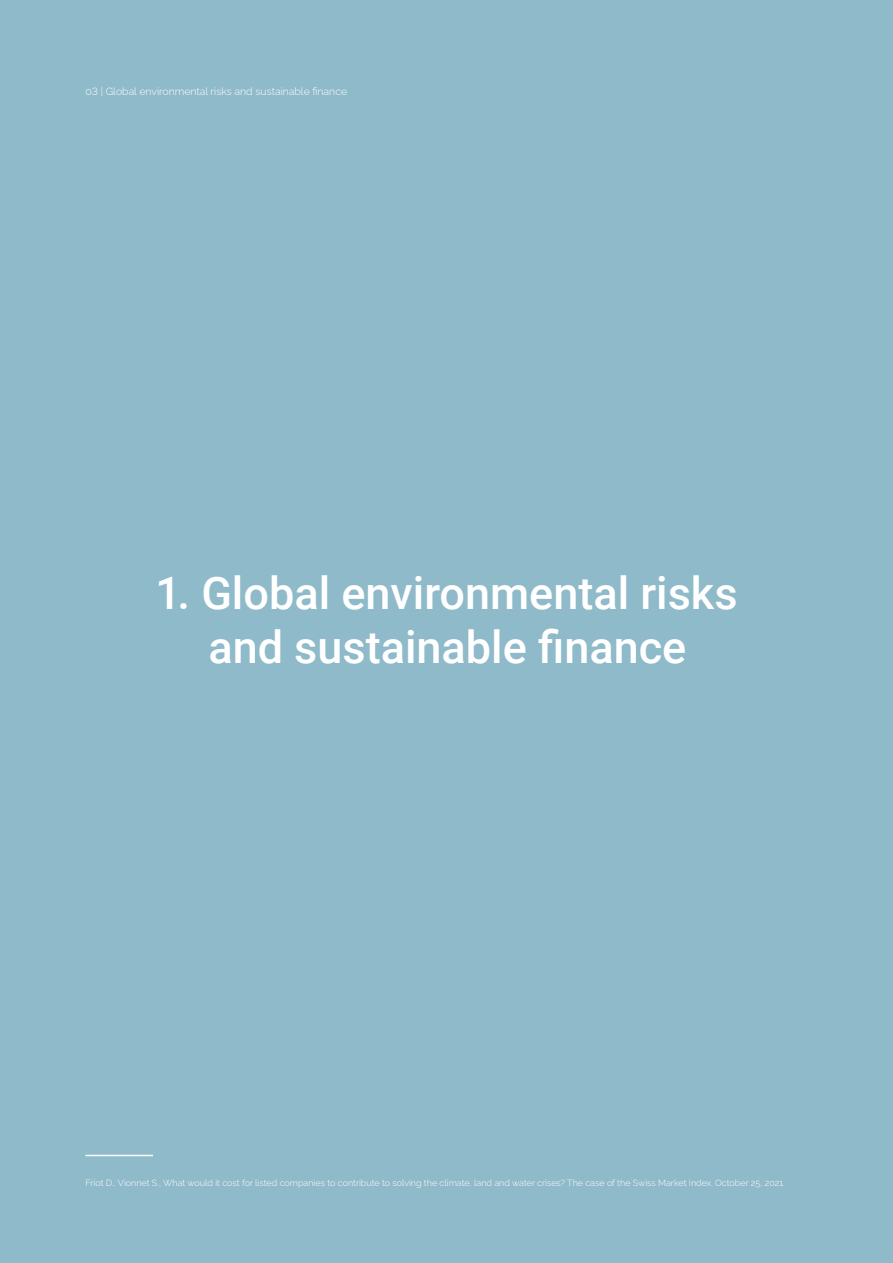
<style>
.page{position:relative;width:893px;height:1263px;background:#8fbaca}
.page>*{position:absolute;margin:0;border:0;box-sizing:border-box;transform-origin:0 0}
.t1{font:500 45px "Roboto";color:#fff}
.t2{font:100 10.5px "Raleway";color:#fff}
.t3{font:100 9px "Raleway";color:#fff}
</style>
<div class="page">
<hr style="left:86px;top:1155px;width:67px;height:1px;background:#fff">
<p class="t2" style="left:86px;top:83px;width:263px">03 | Global environmental risks and sustainable finance</p>
<p class="t1" style="left:157px;top:561px;width:582px">1. Global environmental risks</p>
<p class="t1" style="left:208px;top:615px;width:480px">and sustainable finance</p>
<p class="t3" style="left:86px;top:1175px;width:701px">Friot D., Vionnet S., What would it cost for listed companies to contribute to solving the climate, land and water crises? The case of the Swiss Market Index. October 25, 2021.</p>
</div>
